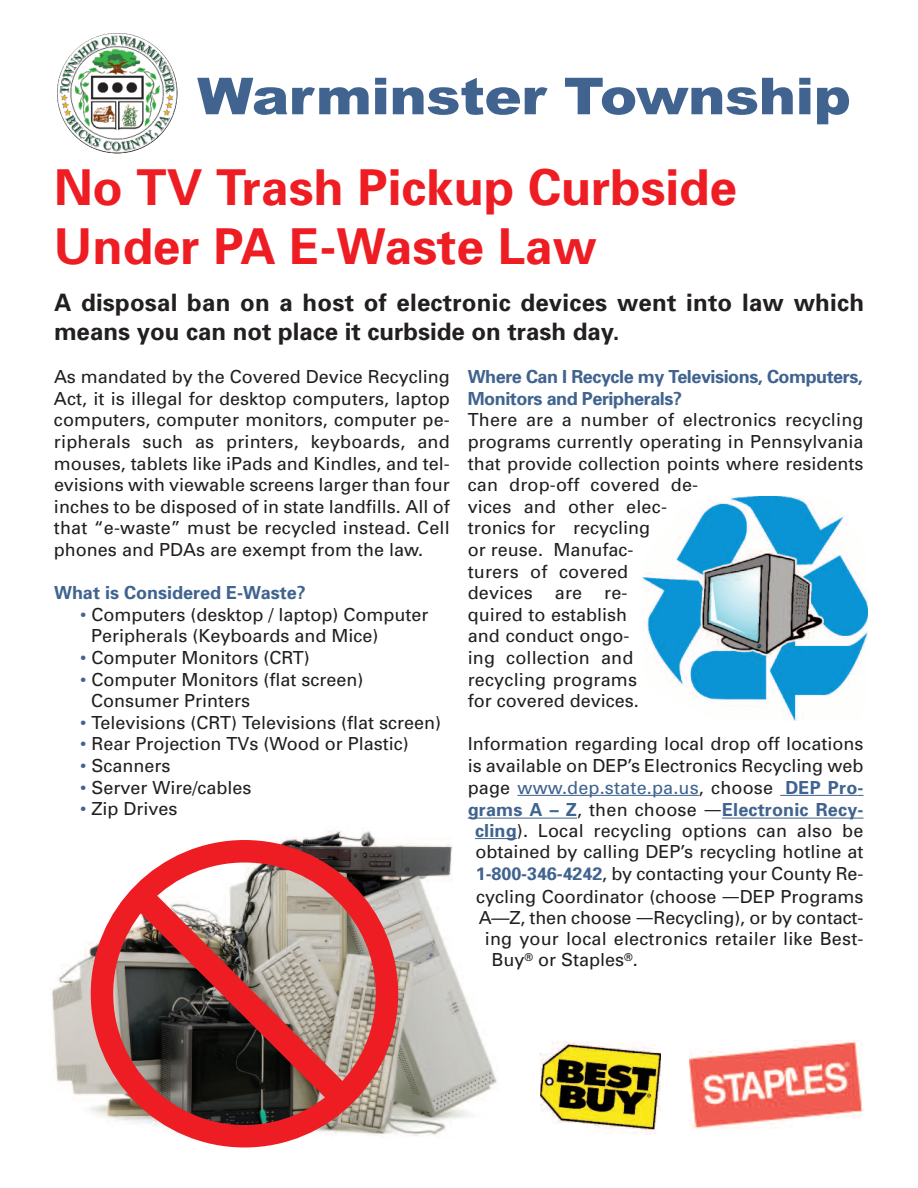
<style>
.page{position:relative;width:918px;height:1188px;background:#fff}
.page>*{position:absolute;margin:0;border:0;box-sizing:border-box;transform-origin:0 0}
.t1{font:900 51px "Arial";letter-spacing:-.01em;color:#40638f;scale:1.1 1}
.t2{font:700 49.5px/59.4px "Univers";color:#ee1d23}
.t3{font:700 24px/28.8px "Univers";letter-spacing:.01em;color:#231f20}
.t4{font:18px/21.6px "Univers";color:#231f20}
.t5{font:700 18px/21.6px "Univers";letter-spacing:-.025em;color:#40638f}
.t6{font:700 18px "Univers";color:#40638f}
.s1{color:#40638f}
.s2{font-weight:700;color:#40638f}
.s3{font-family:"Lucida Grande"}
</style>
<div class="page">
<img style="left:57px;top:33px;width:121px;height:121px;border-radius:50%">
<hr style="left:518px;top:795px;width:181px;height:1px;background:#40638f">
<hr style="left:780px;top:795px;width:78px;height:1px;background:#40638f">
<hr style="left:468px;top:818px;width:109px;height:1px;background:#40638f">
<hr style="left:722px;top:818px;width:136px;height:1px;background:#40638f">
<img style="left:51px;top:829px;width:466px;height:307px">
<img style="left:642px;top:496px;width:226px;height:225px">
<img style="left:540px;top:1041px;width:120px;height:93px">
<img style="left:690px;top:1040px;width:173px;height:89px">
<svg style="left:91px;top:840px;width:307px;height:308px"></svg>
<svg style="left:105px;top:861px;width:271px;height:271px;background:#9d6561"></svg>
<h1 class="t1" style="left:197px;top:67px;width:596px">Warminster Township</h1>
<h2 class="t2" style="left:54px;top:162px;width:685px">No TV Trash Pickup Curbside<br>Under PA E-Waste Law</h2>
<h3 class="t3" style="left:54px;top:291px;width:811px">A disposal ban on a host of electronic devices went into law which means you can not place it curbside on trash day.</h3>
<p class="t4" style="left:54px;top:368px;width:397px;text-align:justify">As mandated by the Covered Device Recycling Act, it is illegal for desktop computers, laptop computers, computer monitors, computer pe&shy;ripherals such as printers, keyboards, and mouses, tablets like iPads and Kindles, and tel&shy;evisions with viewable screens larger than four inches to be disposed of in state landfills. All of that “e-waste” must be recycled instead. Cell phones and PDAs are exempt from the law.</p>
<p class="t6" style="left:54px;top:586px;width:253px">What is Considered E-Waste?</p>
<p class="t4" style="left:91px;top:605px;width:339px;text-indent:-11px"><span class="s1">•</span> Computers (desktop / laptop) Computer<br>Peripherals (Keyboards and Mice)</p>
<p class="t4" style="left:80px;top:648px;width:231px"><span class="s1">•</span> Computer Monitors (CRT)</p>
<p class="t4" style="left:91px;top:670px;width:274px;text-indent:-11px"><span class="s1">•</span> Computer Monitors (flat screen)<br>Consumer Printers</p>
<p class="t4" style="left:80px;top:713px;width:363px"><span class="s1">•</span> Televisions (CRT) Televisions (flat screen)</p>
<p class="t4" style="left:80px;top:735px;width:330px"><span class="s1">•</span> Rear Projection TVs (Wood or Plastic)</p>
<p class="t4" style="left:80px;top:756px;width:92px"><span class="s1">•</span> Scanners</p>
<p class="t4" style="left:80px;top:778px;width:173px"><span class="s1">•</span> Server Wire/cables</p>
<p class="t4" style="left:80px;top:800px;width:99px"><span class="s1">•</span> Zip Drives</p>
<p class="t5" style="left:468px;top:368px;width:397px">Where Can I Recycle my Televisions, Computers,<br>Monitors and Peripherals?</p>
<p class="t4" style="left:468px;top:411px;width:397px">There are a number of electronics recycling programs currently operating in Pennsylvania that provide collection points where residents can drop-off covered de-<br>vices and other elec-<br>tronics for recycling<br>or reuse. Manufac-<br>turers of covered<br>devices are re-<br>quired to establish<br>and conduct ongo-<br>ing collection and<br>recycling programs<br>for covered devices.</p>
<p class="t4" style="left:468px;top:735px;width:397px;text-align:justify">Information regarding local drop off locations is available on DEP’s Electronics Recycling web page <span class="s1">www.dep.state.pa.us</span>, choose <span class="s2">DEP Pro&shy;grams A – Z</span>, then choose <span class="s3">―</span><span class="s2">Electronic Recy-</span></p>
<p class="t4" style="left:475px;top:821px;width:390px"><span class="s2">cling</span>). Local recycling options can also be</p>
<p class="t4" style="left:475px;top:843px;width:390px">obtained by calling DEP’s recycling hotline at</p>
<p class="t4" style="left:476px;top:864px;width:389px"><span class="s2">1-800-346-4242</span>, by contacting your County Re-</p>
<p class="t4" style="left:476px;top:887px;width:389px">cycling Coordinator (choose <span class="s3">―</span>DEP Programs</p>
<p class="t4" style="left:479px;top:909px;width:386px">A—Z, then choose <span class="s3">―</span>Recycling), or by contact-</p>
<p class="t4" style="left:485px;top:929px;width:380px">ing your local electronics retailer like Best-</p>
<p class="t4" style="left:492px;top:951px;width:148px">Buy<sup>®</sup> or Staples<sup>®</sup>.</p>
</div>
